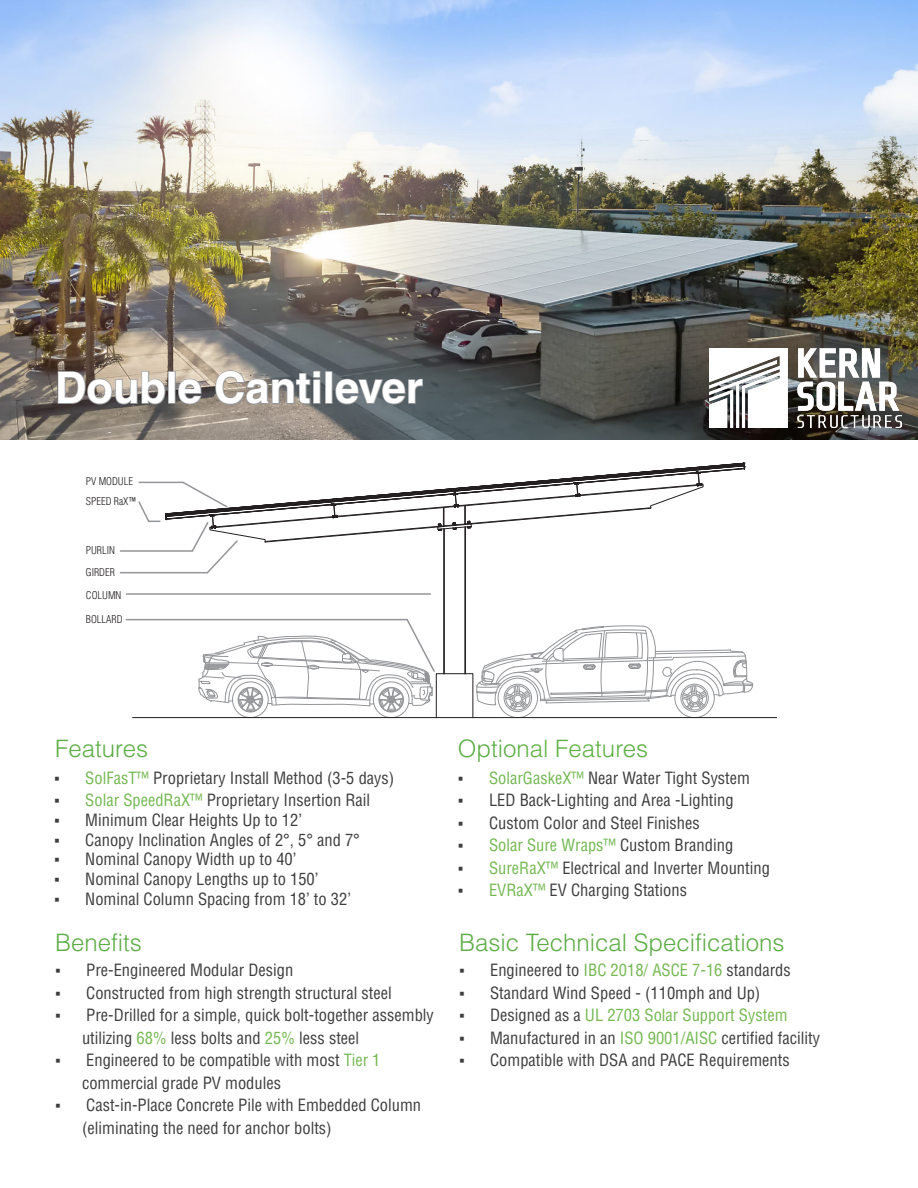
<style>
.page{position:relative;width:918px;height:1188px;background:#fff}
.page>*{position:absolute;margin:0;border:0;box-sizing:border-box;transform-origin:0 0}
.t1{font:700 43.5px "Helvetica LT Std";color:#fff}
.t2{font:300 24px "Helvetica LT Std";color:#5cad45}
.t3{font:300 24px "Helvetica LT Std";color:#60b245}
.t4{font:condensed 16.5px/22.5px "Helvetica LT Std";color:#3e3e3f}
.t5{font:condensed 16.5px "Helvetica LT Std";color:#74b852}
.t6{font:300 condensed 10.5px "Helvetica LT Std";color:#231f20}
.s1{font-family:"Calibri";font-stretch:normal}
.s2{color:#74b852}
.s3{color:#5cad45}
.s4{font-family:"Calibri";font-stretch:normal;color:#3e3e3f}
.s5{color:#3e3e3f}
</style>
<div class="page">
<svg style="left:110px;top:439px;width:695px;height:280px"></svg>
<img style="left:0;top:0;width:918px;height:439px">
<svg style="left:57px;top:370px;width:109px;height:35px;background:#8e857d"></svg>
<div style="left:168px;top:371px;width:8px;height:33px;border:2px solid #939598"></div>
<svg style="left:177px;top:378px;width:26px;height:27px"></svg>
<svg style="left:215px;top:370px;width:106px;height:36px;background:#8d8a85"></svg>
<div style="left:325px;top:371px;width:8px;height:33px;border:2px solid #939598"></div>
<svg style="left:335px;top:378px;width:89px;height:27px;background:#6a7277"></svg>
<hr style="left:120px;top:550px;width:72px;height:2px;background:#939598">
<hr style="left:120px;top:572px;width:87px;height:1px;background:#939598">
<svg style="left:137px;top:463px;width:609px;height:112px"></svg>
<hr style="left:126px;top:593px;width:304px;height:2px;background:#939598">
<hr style="left:126px;top:619px;width:281px;height:1px;background:#939598">
<svg style="left:199px;top:618px;width:237px;height:93px"></svg>
<img style="left:710px;top:349px;width:192px;height:78px">
<p class="t1" style="left:55px;top:361px;width:369px">Double Cantilever</p>
<p class="t6" style="left:86px;top:475px;width:49px">PV MODULE</p>
<p class="t6" style="left:86px;top:495px;width:52px">SPEED RaX™</p>
<p class="t6" style="left:86px;top:544px;width:31px">PURLIN</p>
<p class="t6" style="left:86px;top:565px;width:31px">GIRDER</p>
<p class="t6" style="left:86px;top:589px;width:37px">COLUMN</p>
<p class="t6" style="left:86px;top:612px;width:38px">BOLLARD</p>
<p class="t2" style="left:55px;top:733px;width:94px">Features</p>
<p class="t4" style="left:54px;top:766px;width:342px"><span class="s1">▪</span> <span class="s2">SolFasT™</span> Proprietary Install Method (3-5 days)</p>
<p class="t4" style="left:54px;top:789px;width:317px"><span class="s1">▪</span> <span class="s2">Solar SpeedRaX™</span> Proprietary Insertion Rail</p>
<p class="t4" style="left:54px;top:808px;width:249px"><span class="s1">▪</span> Minimum Clear Heights Up to 12’</p>
<p class="t4" style="left:54px;top:828px;width:307px"><span class="s1">▪</span> Canopy Inclination Angles of 2°, 5° and 7°</p>
<p class="t4" style="left:54px;top:848px;width:244px"><span class="s1">▪</span> Nominal Canopy Width up to 40’</p>
<p class="t4" style="left:54px;top:868px;width:266px"><span class="s1">▪</span> Nominal Canopy Lengths up to 150’</p>
<p class="t4" style="left:54px;top:888px;width:298px"><span class="s1">▪</span> Nominal Column Spacing from 18’ to 32’</p>
<p class="t3" style="left:458px;top:733px;width:192px"><span class="s3">Optio</span>nal Featur<span class="s3">es</span></p>
<p class="t4" style="left:458px;top:766px;width:294px"><span class="s1">▪</span> <span class="s2">SolarGaskeX™</span> Near Water Tight System</p>
<p class="t4" style="left:458px;top:789px;width:277px"><span class="s1">▪</span> LED Back-Lighting and Area -Lighting</p>
<p class="t4" style="left:458px;top:811px;width:243px"><span class="s1">▪</span> Custom Color and Steel Finishes</p>
<p class="t5" style="left:458px;top:835px;width:277px"><span class="s4">▪</span> Solar Sure Wraps™ <span class="s5">Custom Branding</span></p>
<p class="t4" style="left:458px;top:856px;width:314px"><span class="s1">▪</span> <span class="s2">SureRaX™</span> Electrical and Inverter Mounting</p>
<p class="t4" style="left:458px;top:879px;width:231px"><span class="s1">▪</span> <span class="s2">EVRaX™</span> EV Charging Stations</p>
<p class="t2" style="left:55px;top:927px;width:88px">Benefits</p>
<p class="t2" style="left:459px;top:927px;width:327px">Basic Technical Specifications</p>
<p class="t4" style="left:55px;top:959px;width:240px"><span class="s1">▪</span> Pre-Engineered Modular Design</p>
<p class="t4" style="left:55px;top:981px;width:338px"><span class="s1">▪</span> Constructed from high strength structural steel</p>
<p class="t4" style="left:82px;top:1004px;width:353px;text-indent:-27px"><span class="s1">▪</span> Pre-Drilled for a simple, quick bolt-together assembly utilizing <span class="s2">68%</span> less bolts and <span class="s2">25%</span> less steel</p>
<p class="t4" style="left:82px;top:1049px;width:300px;text-indent:-27px"><span class="s1">▪</span> Engineered to be compatible with most <span class="s2">Tier 1 </span>commercial grade PV modules</p>
<p class="t4" style="left:82px;top:1094px;width:341px;text-indent:-27px"><span class="s1">▪</span> Cast-in-Place Concrete Pile with Embedded Column (eliminating the need for anchor bolts)</p>
<p class="t4" style="left:459px;top:959px;width:333px"><span class="s1">▪</span> Engineered to <span class="s2">IBC 2018/ ASCE 7-16</span> standards</p>
<p class="t4" style="left:459px;top:981px;width:303px"><span class="s1">▪</span> Standard Wind Speed - (110mph and Up)</p>
<p class="t5" style="left:459px;top:1005px;width:330px"><span class="s4">▪</span> <span class="s5">Designed as a</span> UL 2703 Solar Support System</p>
<p class="t4" style="left:459px;top:1026px;width:363px"><span class="s1">▪</span> Manufactured in an <span class="s2">ISO 9001/AISC</span> certified facility</p>
<p class="t4" style="left:459px;top:1049px;width:332px"><span class="s1">▪</span> Compatible with DSA and PACE Requirements</p>
</div>
